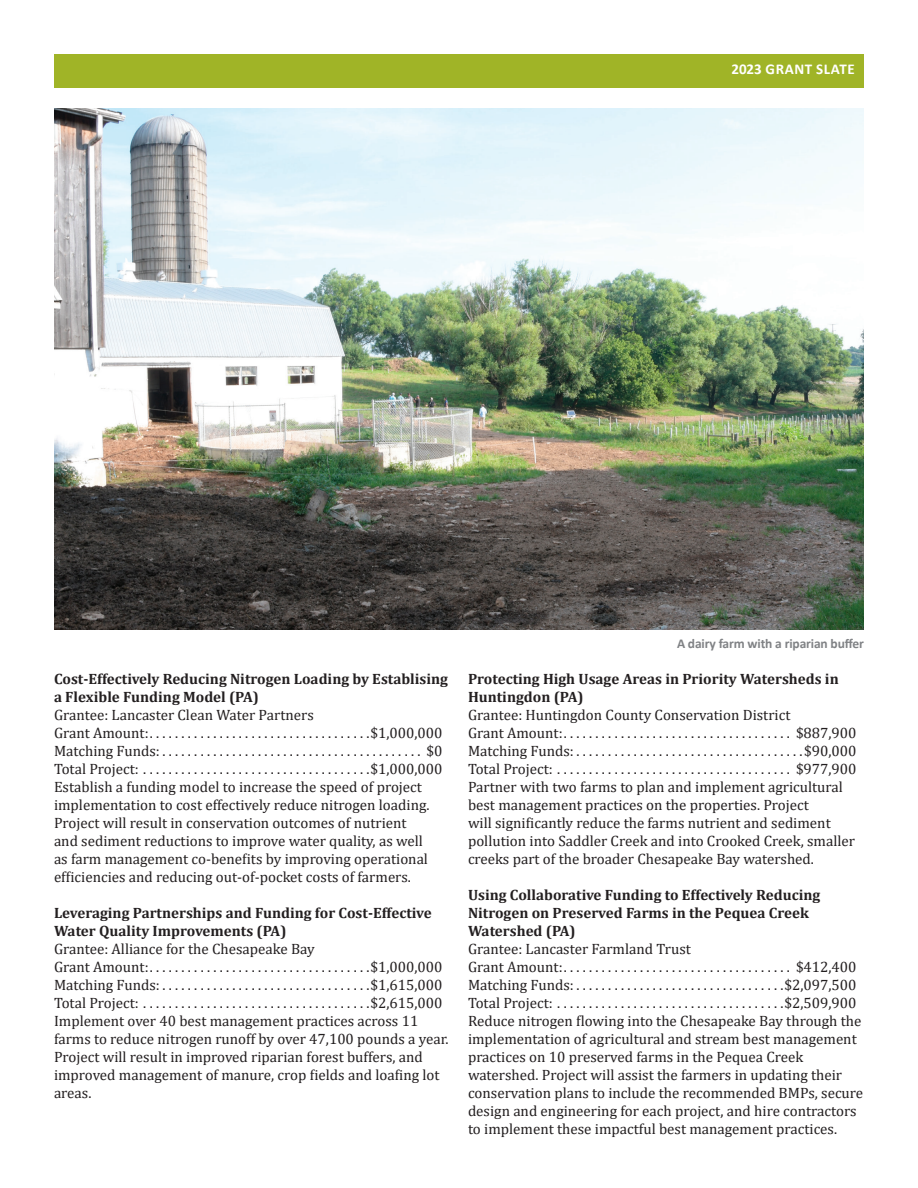
<style>
.page{position:relative;width:918px;height:1188px;background:#fff}
.page>*{position:absolute;margin:0;border:0;box-sizing:border-box;transform-origin:0 0}
.t1{font:15px/18px "Cambria";color:#231f20}
.t2{font:700 15px/18px "Cambria";color:#231f20}
.t3{font:700 15px "Calibri";letter-spacing:.04em;color:#fff}
.t4{font:700 13.5px "Calibri";letter-spacing:-.01em;color:#808285}
</style>
<div class="page">
<div style="left:54px;top:54px;width:810px;height:33px;background:#a0b427"></div>
<img style="left:54px;top:108px;width:810px;height:522px">
<p class="t3" style="left:731px;top:59px;width:125px">2023 GRANT SLATE</p>
<p class="t2" style="left:54px;top:669px;width:396px">Cost-Effectively Reducing Nitrogen Loading by Establising a Flexible Funding Model (PA)</p>
<p class="t1" style="left:54px;top:706px;width:261px">Grantee: Lancaster Clean Water Partners</p>
<p class="t1" style="left:54px;top:724px;width:390px">Grant Amount: . . . . . . . . . . . . . . . . . . . . . . . . . . . . . . . . . . $1,000,000</p>
<p class="t1" style="left:54px;top:742px;width:390px">Matching Funds: . . . . . . . . . . . . . . . . . . . . . . . . . . . . . . . . . . . . . . . . . $0</p>
<p class="t1" style="left:54px;top:760px;width:390px">Total Project: . . . . . . . . . . . . . . . . . . . . . . . . . . . . . . . . . . . $1,000,000</p>
<p class="t1" style="left:54px;top:778px;width:376px">Establish a funding model to increase the speed of project implementation to cost effectively reduce nitrogen loading.<br>Project will result in conservation outcomes of nutrient and sediment reductions to improve water quality, as well as farm management co-benefits by improving operational efficiencies and reducing out-of-pocket costs of farmers.</p>
<p class="t2" style="left:54px;top:903px;width:379px">Leveraging Partnerships and Funding for Cost-Effective<br>Water Quality Improvements (PA)</p>
<p class="t1" style="left:54px;top:940px;width:262px">Grantee: Alliance for the Chesapeake Bay</p>
<p class="t1" style="left:54px;top:958px;width:390px">Grant Amount: . . . . . . . . . . . . . . . . . . . . . . . . . . . . . . . . . . $1,000,000</p>
<p class="t1" style="left:54px;top:976px;width:390px">Matching Funds: . . . . . . . . . . . . . . . . . . . . . . . . . . . . . . . . $1,615,000</p>
<p class="t1" style="left:54px;top:994px;width:390px">Total Project: . . . . . . . . . . . . . . . . . . . . . . . . . . . . . . . . . . . $2,615,000</p>
<p class="t1" style="left:54px;top:1012px;width:395px">Implement over 40 best management practices across 11 farms to reduce nitrogen runoff by over 47,100 pounds a year.<br>Project will result in improved riparian forest buffers, and improved management of manure, crop fields and loafing lot areas.</p>
<p class="t4" style="left:677px;top:634px;width:189px">A dairy farm with a riparian buffer</p>
<p class="t2" style="left:468px;top:669px;width:372px">Protecting High Usage Areas in Priority Watersheds in<br>Huntingdon (PA)</p>
<p class="t1" style="left:468px;top:706px;width:324px">Grantee: Huntingdon County Conservation District</p>
<p class="t1" style="left:468px;top:724px;width:390px">Grant Amount: . . . . . . . . . . . . . . . . . . . . . . . . . . . . . . . . . . . . $887,900</p>
<p class="t1" style="left:468px;top:742px;width:390px">Matching Funds: . . . . . . . . . . . . . . . . . . . . . . . . . . . . . . . . . . . $90,000</p>
<p class="t1" style="left:468px;top:760px;width:390px">Total Project: . . . . . . . . . . . . . . . . . . . . . . . . . . . . . . . . . . . . . $977,900</p>
<p class="t1" style="left:468px;top:778px;width:389px">Partner with two farms to plan and implement agricultural best management practices on the properties. Project<br>will significantly reduce the farms nutrient and sediment pollution into Saddler Creek and into Crooked Creek, smaller creeks part of the broader Chesapeake Bay watershed.</p>
<p class="t2" style="left:468px;top:885px;width:354px">Using Collaborative Funding to Effectively Reducing<br>Nitrogen on Preserved Farms in the Pequea Creek<br>Watershed (PA)</p>
<p class="t1" style="left:468px;top:940px;width:224px">Grantee: Lancaster Farmland Trust</p>
<p class="t1" style="left:468px;top:958px;width:390px">Grant Amount: . . . . . . . . . . . . . . . . . . . . . . . . . . . . . . . . . . . . $412,400</p>
<p class="t1" style="left:468px;top:976px;width:390px">Matching Funds: . . . . . . . . . . . . . . . . . . . . . . . . . . . . . . . . $2,097,500</p>
<p class="t1" style="left:468px;top:994px;width:390px">Total Project: . . . . . . . . . . . . . . . . . . . . . . . . . . . . . . . . . . . $2,509,900</p>
<p class="t1" style="left:468px;top:1012px;width:397px">Reduce nitrogen flowing into the Chesapeake Bay through the implementation of agricultural and stream best management practices on 10 preserved farms in the Pequea Creek watershed. Project will assist the farmers in updating their conservation plans to include the recommended BMPs, secure design and engineering for each project, and hire contractors to implement these impactful best management practices.</p>
</div>
